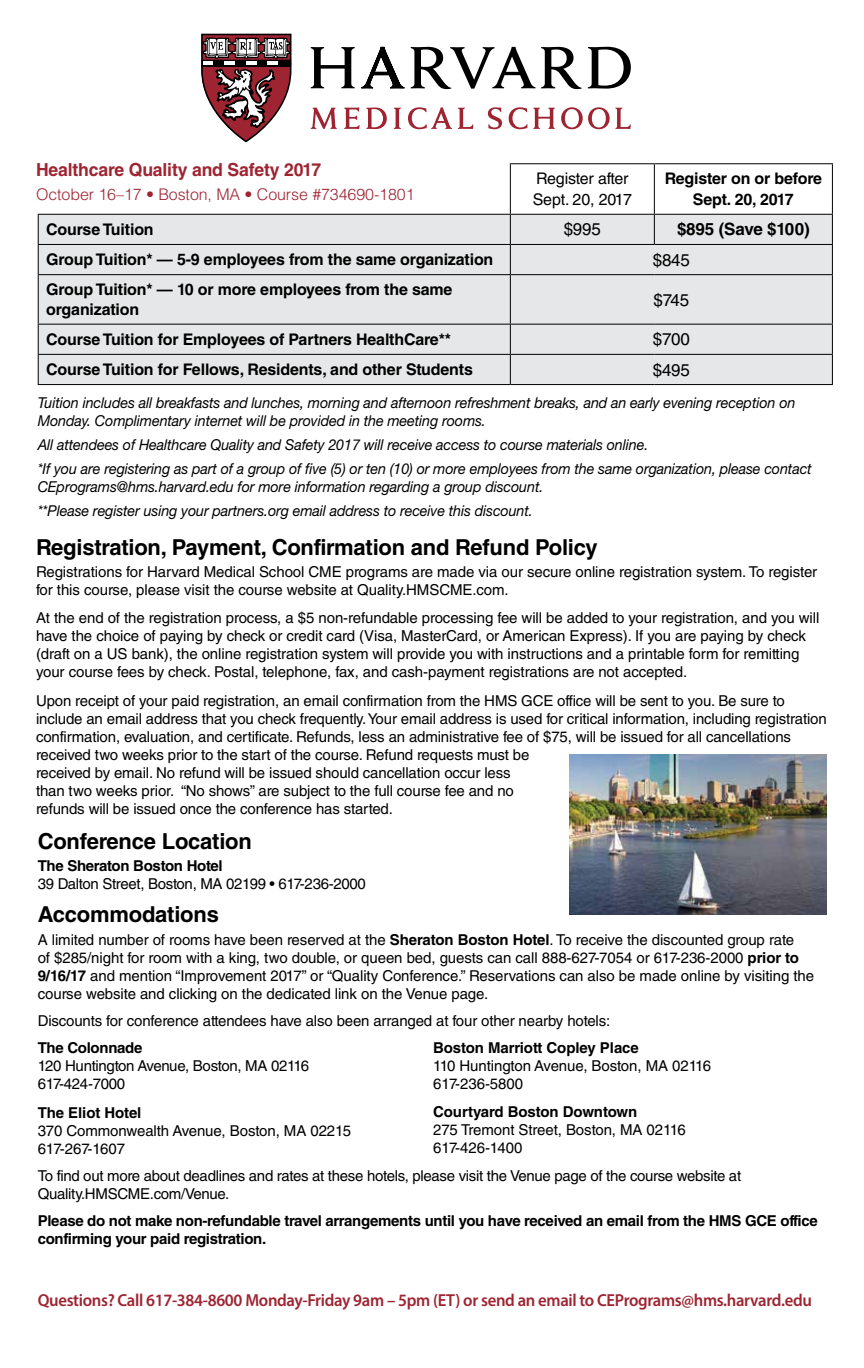
<style>
.page{position:relative;width:864px;height:1368px;background:#fff}
.page>*{position:absolute;margin:0;border:0;box-sizing:border-box;transform-origin:0 0}
.t1{font:700 22px "Helvetica LT Std";letter-spacing:-.01em;color:#000}
.t2{font:700 18px "Helvetica LT Std";letter-spacing:-.01em;color:#9e2432}
.t3{font:600 17.4px "Myriad Pro";letter-spacing:-.02em;color:#9e2432;scale:.96 1}
.t4{font:17px "Helvetica LT Std";letter-spacing:-.01em;color:#000}
.t5{font:700 17px "Helvetica LT Std";letter-spacing:-.01em;color:#000}
.t6{font:700 16px/21px "Helvetica LT Std";letter-spacing:-.01em;color:#000;text-align:center}
.t7{font:300 16px "Helvetica LT Std";letter-spacing:-.005em;color:#9e2432}
.t8{font:16px/21px "Helvetica LT Std";letter-spacing:-.01em;color:#000}
.t9{font:15px/18px "Helvetica LT Std";letter-spacing:-.01em;color:#000}
.t10{font:italic 15px/23.8px "Helvetica Neue LT Std";letter-spacing:-.01em;color:#000;scale:.96 1}
.t11{font:700 15px/18px "Helvetica LT Std";letter-spacing:-.02em;color:#000}
.s1{font-weight:700}
</style>
<div class="page">
<div style="left:39px;top:215px;width:793px;height:169px;background:#e6e7e8"></div>
<hr style="left:510px;top:163px;width:144px;height:1px;background:#000">
<hr style="left:654px;top:163px;width:179px;height:1px;background:#000">
<hr style="left:38px;top:214px;width:472px;height:1px;background:#000">
<hr style="left:38px;top:244px;width:472px;height:1px;background:#000">
<svg style="left:38px;top:215px;width:1px;height:59px"></svg>
<svg style="left:510px;top:164px;width:323px;height:110px"></svg>
<hr style="left:38px;top:274px;width:472px;height:1px;background:#000">
<hr style="left:38px;top:275px;width:1px;height:49px;background:#000">
<hr style="left:510px;top:274px;width:144px;height:1px;background:#000">
<hr style="left:510px;top:275px;width:1px;height:49px;background:#000">
<hr style="left:654px;top:274px;width:179px;height:1px;background:#000">
<hr style="left:832px;top:275px;width:1px;height:49px;background:#000">
<hr style="left:38px;top:324px;width:472px;height:1px;background:#000">
<hr style="left:510px;top:324px;width:144px;height:1px;background:#000">
<hr style="left:654px;top:324px;width:179px;height:1px;background:#000">
<hr style="left:38px;top:354px;width:472px;height:1px;background:#000">
<svg style="left:38px;top:325px;width:1px;height:59px"></svg>
<hr style="left:510px;top:354px;width:144px;height:1px;background:#000">
<svg style="left:510px;top:325px;width:1px;height:59px"></svg>
<hr style="left:654px;top:354px;width:179px;height:1px;background:#000">
<svg style="left:832px;top:325px;width:1px;height:59px"></svg>
<hr style="left:38px;top:384px;width:472px;height:1px;background:#000">
<hr style="left:510px;top:384px;width:144px;height:1px;background:#000">
<hr style="left:654px;top:384px;width:179px;height:1px;background:#000">
<img style="left:569px;top:755px;width:258px;height:159px">
<svg style="left:311px;top:47px;width:320px;height:42px"></svg>
<svg style="left:311px;top:107px;width:320px;height:22px"></svg>
<svg style="left:201px;top:34px;width:91px;height:108px"></svg>
<p class="t2" style="left:36px;top:159px;width:287px">Healthcare Quality and Safety 2017</p>
<p class="t7" style="left:36px;top:185px;width:380px">October 16–17 • Boston, MA • Course #734690-1801</p>
<p class="t8" style="left:533px;top:168px;width:101px">Register after<br>Sept. 20, 2017</p>
<p class="t6" style="left:665px;top:168px;width:159px">Register on or before<br>Sept. 20, 2017</p>
<p class="t6" style="left:46px;top:219px;width:109px">Course Tuition</p>
<p class="t4" style="left:564px;top:220px;width:39px">$995</p>
<p class="t5" style="left:677px;top:219px;width:134px">$895 (Save $100)</p>
<p class="t6" style="left:46px;top:249px;width:449px">Group Tuition* — 5-9 employees from the same organization</p>
<p class="t4" style="left:653px;top:250px;width:39px">$845</p>
<p class="t6" style="left:46px;top:279px;width:408px;line-height:20px;text-align:left">Group Tuition* — 10 or more employees from the same organization</p>
<p class="t4" style="left:654px;top:290px;width:37px">$745</p>
<p class="t6" style="left:46px;top:328px;width:406px">Course Tuition for Employees of Partners HealthCare**</p>
<p class="t4" style="left:653px;top:330px;width:39px">$700</p>
<p class="t6" style="left:46px;top:358px;width:428px">Course Tuition for Fellows, Residents, and other Students</p>
<p class="t4" style="left:653px;top:360px;width:39px">$495</p>
<p class="t10" style="left:38px;top:394px;width:791px;line-height:18px">Tuition includes all breakfasts and lunches, morning and afternoon refreshment breaks, and an early evening reception on<br>Monday. Complimentary internet will be provided in the meeting rooms.</p>
<p class="t10" style="left:38px;top:433px;width:808px">All attendees of Healthcare Quality and Safety 2017 will receive access to course materials online.<br>*If you are registering as part of a group of five (5) or ten (10) or more employees from the same organization, please contact</p>
<p class="t10" style="left:38px;top:474px;width:528px">CEprograms@hms.harvard.edu for more information regarding a group discount. **Please register using your partners.org email address to receive this discount.</p>
<h1 class="t1" style="left:36px;top:533px;width:563px">Registration, Payment, Confirmation and Refund Policy</h1>
<p class="t9" style="left:36px;top:563px;width:783px">Registrations for Harvard Medical School CME programs are made via our secure online registration system. To register for this course, please visit the course website at Quality.HMSCME.com.</p>
<p class="t9" style="left:36px;top:609px;width:785px">At the end of the registration process, a $5 non-refundable processing fee will be added to your registration, and you will have the choice of paying by check or credit card (Visa, MasterCard, or American Express). If you are paying by check (draft on a US bank), the online registration system will provide you with instructions and a printable form for remitting your course fees by check. Postal, telephone, fax, and cash-payment registrations are not accepted.</p>
<p class="t9" style="left:36px;top:691px;width:792px">Upon receipt of your paid registration, an email confirmation from the HMS GCE office will be sent to you. Be sure to include an email address that you check frequently. Your email address is used for critical information, including registration confirmation, evaluation, and certificate. Refunds, less an administrative fee of $75, will be issued for all cancellations received two weeks prior to the start of the course. Refund requests must be<br>received by email. No refund will be issued should cancellation occur less<br>than two weeks prior. “No shows” are subject to the full course fee and no<br>refunds will be issued once the conference has started.</p>
<h1 class="t1" style="left:38px;top:828px;width:216px">Conference Location</h1>
<p class="t11" style="left:38px;top:857px;width:187px">The Sheraton Boston Hotel</p>
<p class="t9" style="left:38px;top:875px;width:330px">39 Dalton Street, Boston, MA 02199 • 617-236-2000</p>
<h1 class="t1" style="left:38px;top:901px;width:183px">Accommodations</h1>
<p class="t9" style="left:38px;top:930px;width:778px">A limited number of rooms have been reserved at the <span class="s1">Sheraton Boston Hotel</span>. To receive the discounted group rate<br>of $285/night for room with a king, two double, or queen bed, guests can call 888-627-7054 or 617-236-2000 <span class="s1">prior to 9/16/17</span> and mention “Improvement 2017” or “Quality Conference.” Reservations can also be made online by visiting the course website and clicking on the dedicated link on the Venue page.</p>
<p class="t9" style="left:38px;top:1011px;width:574px">Discounts for conference attendees have also been arranged at four other nearby hotels:</p>
<p class="t11" style="left:38px;top:1038px;width:106px">The Colonnade</p>
<p class="t9" style="left:38px;top:1056px;width:273px">120 Huntington Avenue, Boston, MA 02116<br>617-424-7000</p>
<p class="t11" style="left:38px;top:1104px;width:105px">The Eliot Hotel</p>
<p class="t9" style="left:38px;top:1122px;width:315px">370 Commonwealth Avenue, Boston, MA 02215<br>617-267-1607</p>
<p class="t11" style="left:433px;top:1038px;width:207px">Boston Marriott Copley Place</p>
<p class="t9" style="left:433px;top:1056px;width:280px">110 Huntington Avenue, Boston, MA 02116<br>617-236-5800</p>
<p class="t11" style="left:433px;top:1102px;width:206px">Courtyard Boston Downtown</p>
<p class="t9" style="left:433px;top:1120px;width:254px">275 Tremont Street, Boston, MA 02116<br>617-426-1400</p>
<p class="t9" style="left:38px;top:1167px;width:705px">To find out more about deadlines and rates at these hotels, please visit the Venue page of the course website at<br>Quality.HMSCME.com/Venue.</p>
<p class="t11" style="left:38px;top:1212px;width:782px">Please do not make non-refundable travel arrangements until you have received an email from the HMS GCE office confirming your paid registration.</p>
<p class="t3" style="left:38px;top:1289px;width:808px">Questions? Call 617-384-8600 Monday-Friday 9am – 5pm (ET) or send an email to CEPrograms@hms.harvard.edu</p>
</div>
